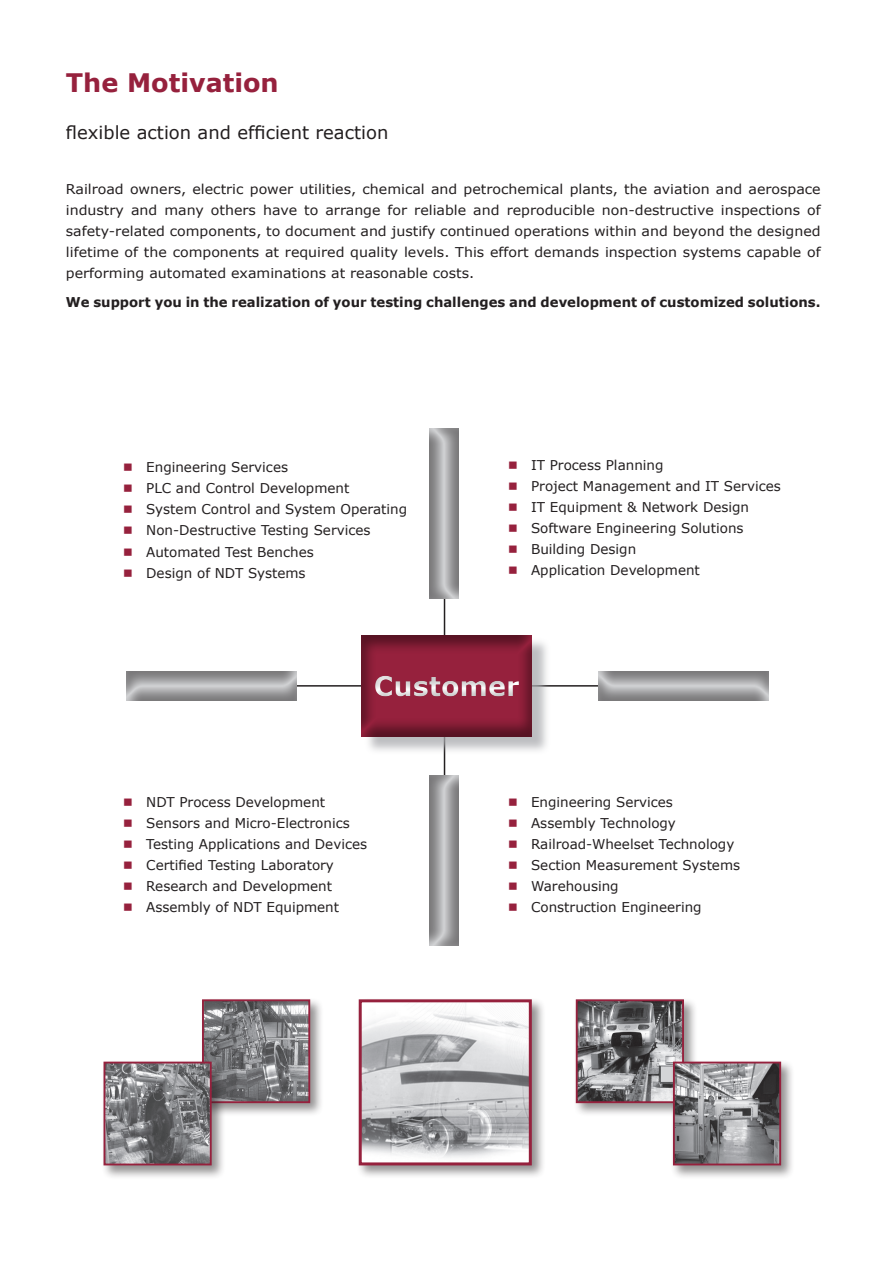
<style>
.page{position:relative;width:893px;height:1263px;background:#fff}
.page>*{position:absolute;margin:0;border:0;box-sizing:border-box;transform-origin:0 0}
.t1{font:700 27px "Verdana";color:#fff}
.t2{font:700 25.5px "Verdana";color:#96213d}
.t3{font:18px "Verdana";color:#231f20}
.t4{font:13.5px "Verdana";color:#231f20}
.t5{font:13.5px/21px "Verdana";color:#231f20;text-align:justify;scale:1.05 1}
.t6{font:700 13.5px "Verdana";color:#231f20}
.s1{font-size:33px;color:#96213d}
</style>
<div class="page">
<hr style="left:135px;top:685px;width:626px;height:2px;background:#231f20">
<hr style="left:444px;top:550px;width:1px;height:324px;background:#231f20">
<div style="left:364px;top:637px;width:186px;height:118px;background:#a8a9ad;opacity:.75"></div>
<div style="left:362px;top:632px;width:172px;height:105px;background:#231f20;opacity:.5"></div>
<div style="left:428px;top:428px;width:33px;height:173px;background:#231f20;opacity:.5"></div>
<div style="left:428px;top:773px;width:33px;height:173px;background:#231f20;opacity:.5"></div>
<div style="left:597px;top:669px;width:172px;height:33px;background:#231f20;opacity:.5"></div>
<div style="left:124px;top:670px;width:173px;height:33px;background:#231f20;opacity:.5"></div>
<div style="left:360px;top:661px;width:174px;height:51px;background:#231f20;opacity:.5"></div>
<div style="left:356px;top:997px;width:190px;height:183px;background:#231f20;opacity:.49"></div>
<img style="left:363px;top:1003px;width:165px;height:158px">
<div style="left:359px;top:999px;width:173px;height:166px;border:3px solid #96213d"></div>
<div style="left:573px;top:997px;width:125px;height:121px;background:#231f20;opacity:.49"></div>
<img style="left:579px;top:1002px;width:102px;height:98px">
<div style="left:576px;top:999px;width:108px;height:104px;border:2px solid #96213d"></div>
<div style="left:200px;top:997px;width:124px;height:121px;background:#231f20;opacity:.49"></div>
<img style="left:205px;top:1002px;width:102px;height:98px">
<div style="left:202px;top:999px;width:108px;height:104px;border:2px solid #96213d"></div>
<div style="left:671px;top:1059px;width:124px;height:121px;background:#231f20;opacity:.49"></div>
<img style="left:676px;top:1064px;width:102px;height:98px">
<div style="left:673px;top:1061px;width:108px;height:104px;border:2px solid #96213d"></div>
<div style="left:101px;top:1059px;width:125px;height:121px;background:#231f20;opacity:.49"></div>
<img style="left:107px;top:1064px;width:102px;height:98px">
<div style="left:104px;top:1061px;width:108px;height:104px;border:2px solid #96213d"></div>
<h2 class="t2" style="left:66px;top:64px;width:214px">The Motivation</h2>
<h3 class="t3" style="left:66px;top:120px;width:324px">flexible action and efficient reaction</h3>
<p class="t5" style="left:66px;top:178px;width:720px">Railroad owners, electric power utilities, chemical and petrochemical plants, the aviation and aerospace industry and many others have to arrange for reliable and reproducible non-destructive inspections of safety-related components, to document and justify continued operations within and beyond the designed lifetime of the components at required quality levels. This effort demands inspection systems capable of performing automated examinations at reasonable costs.</p>
<p class="t6" style="left:66px;top:293px;width:756px">We support you in the realization of your testing challenges and development of customized solutions.</p>
<p class="t4" style="left:122px;top:458px;width:167px"><span class="s1">▪</span> Engineering Services</p>
<p class="t4" style="left:122px;top:479px;width:229px"><span class="s1">▪</span> PLC and Control Development</p>
<p class="t4" style="left:122px;top:500px;width:286px"><span class="s1">▪</span> System Control and System Operating</p>
<p class="t4" style="left:122px;top:521px;width:250px"><span class="s1">▪</span> Non-Destructive Testing Services</p>
<p class="t4" style="left:122px;top:542px;width:193px"><span class="s1">▪</span> Automated Test Benches</p>
<p class="t4" style="left:122px;top:563px;width:185px"><span class="s1">▪</span> Design of NDT Systems</p>
<p class="t4" style="left:507px;top:456px;width:158px"><span class="s1">▪</span> IT Process Planning</p>
<p class="t4" style="left:507px;top:477px;width:275px"><span class="s1">▪</span> Project Management and IT Services</p>
<p class="t4" style="left:507px;top:498px;width:244px"><span class="s1">▪</span> IT Equipment &amp; Network Design</p>
<p class="t4" style="left:507px;top:519px;width:238px"><span class="s1">▪</span> Software Engineering Solutions</p>
<p class="t4" style="left:507px;top:540px;width:131px"><span class="s1">▪</span> Building Design</p>
<p class="t4" style="left:507px;top:561px;width:194px"><span class="s1">▪</span> Application Development</p>
<h1 class="t1" style="left:374px;top:667px;width:147px">Customer</h1>
<p class="t4" style="left:122px;top:793px;width:204px"><span class="s1">▪</span> NDT Process Development</p>
<p class="t4" style="left:122px;top:814px;width:229px"><span class="s1">▪</span> Sensors and Micro-Electronics</p>
<p class="t4" style="left:122px;top:835px;width:246px"><span class="s1">▪</span> Testing Applications and Devices</p>
<p class="t4" style="left:122px;top:856px;width:213px"><span class="s1">▪</span> Certified Testing Laboratory</p>
<p class="t4" style="left:122px;top:877px;width:211px"><span class="s1">▪</span> Research and Development</p>
<p class="t4" style="left:122px;top:898px;width:218px"><span class="s1">▪</span> Assembly of NDT Equipment</p>
<p class="t4" style="left:507px;top:793px;width:167px"><span class="s1">▪</span> Engineering Services</p>
<p class="t4" style="left:507px;top:814px;width:170px"><span class="s1">▪</span> Assembly Technology</p>
<p class="t4" style="left:507px;top:835px;width:229px"><span class="s1">▪</span> Railroad-Wheelset Technology</p>
<p class="t4" style="left:507px;top:856px;width:235px"><span class="s1">▪</span> Section Measurement Systems</p>
<p class="t4" style="left:507px;top:877px;width:113px"><span class="s1">▪</span> Warehousing</p>
<p class="t4" style="left:507px;top:898px;width:196px"><span class="s1">▪</span> Construction Engineering</p>
</div>
